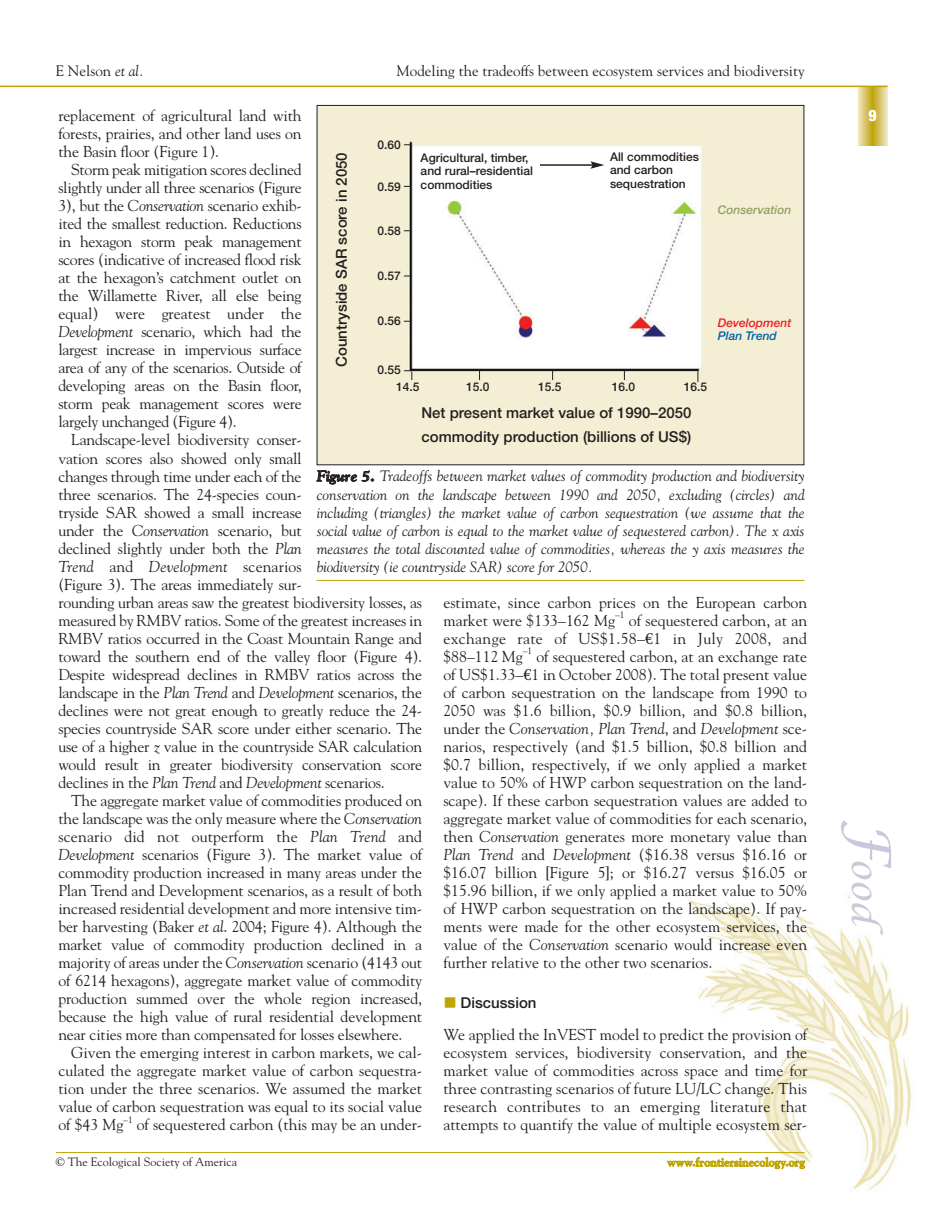
<style>
.page{position:relative;width:946px;height:1218px;background:#fff}
.page>*{position:absolute;margin:0;border:0;box-sizing:border-box;transform-origin:0 0}
.t1{font:italic 36px "Lucida Calligraphy";color:#cbc7dc}
.t2{font:15.75px/18px "Goudy";letter-spacing:-.015em;color:#231f20;text-align:justify}
.t3{font:900 condensed 15.75px "Helvetica Neue";color:#fff}
.t4{font:italic 15px/18px "Goudy";color:#231f20;text-align:justify}
.t5{font:500 15px/24px "Helvetica Neue";color:#231f20}
.t6{font:15px "Goudy";color:#231f20}
.t7{font:500 12px/13.5px "Helvetica Neue";color:#231f20}
.t8{font:12px "Goudy";color:#231f20}
.t9{font:700 12px "Goudy";color:#bea502}
.t10{font:italic 500 12px "Helvetica Neue";color:#8fa265}
.t11{font:italic 500 12px "Helvetica Neue";color:#ee1d23}
.t12{font:italic 500 12px "Helvetica Neue";color:#0161aa}
.s1{font-style:italic}
.s2{font-weight:700}
.s3{font-family:"Euro Serif"}
.s4{font-size:54px}
</style>
<div class="page">
<img style="left:672px;top:896px;width:239px;height:295px">
<img style="left:318px;top:107px;width:484px;height:356px">
<hr style="left:316px;top:580px;width:488px;height:1px;background:#bea502">
<hr style="left:540px;top:164px;width:53px;height:2px;background:#231f20">
<svg style="left:590px;top:161px;width:14px;height:8px"></svg>
<svg style="left:404px;top:370px;width:8px;height:10px"></svg>
<svg style="left:0;top:86px;width:13px;height:1px"></svg>
<div style="left:858px;top:86px;width:29px;height:60px;background:#ede4bb"></div>
<div style="left:859px;top:86px;width:27px;height:60px;background:#eadfae"></div>
<div style="left:860px;top:86px;width:25px;height:60px;background:#e8daa1"></div>
<div style="left:861px;top:86px;width:23px;height:60px;background:#e4d595"></div>
<div style="left:862px;top:86px;width:21px;height:60px;background:#e0cf88"></div>
<div style="left:863px;top:86px;width:19px;height:60px;background:#ddc97b"></div>
<div style="left:864px;top:86px;width:17px;height:60px;background:#d9c671"></div>
<div style="left:865px;top:86px;width:15px;height:60px;background:#d7c165"></div>
<div style="left:866px;top:86px;width:13px;height:60px;background:#d3bc58"></div>
<div style="left:866px;top:86px;width:12px;height:60px;background:#d4bd5c"></div>
<div style="left:867px;top:86px;width:11px;height:60px;background:#cfb84d"></div>
<div style="left:868px;top:86px;width:9px;height:60px;background:#cbb43f"></div>
<div style="left:869px;top:86px;width:7px;height:60px;background:#c8b030"></div>
<div style="left:870px;top:86px;width:5px;height:60px;background:#c5ac1e"></div>
<hr style="left:870px;top:86px;width:4px;height:60px;background:#c6ae27">
<hr style="left:871px;top:86px;width:3px;height:60px;background:#c4ab1a">
<hr style="left:871px;top:86px;width:2px;height:60px;background:#c0a80f">
<hr style="left:872px;top:86px;width:1px;height:60px;background:#bea502">
<hr style="left:13px;top:86px;width:874px;height:1px;background:#bea502">
<hr style="left:56px;top:1152px;width:748px;height:1px;background:#bea502">
<p class="t6" style="left:56px;top:61px;width:89px">E Nelson <span class="s1">et al.</span></p>
<p class="t6" style="left:396px;top:61px;width:409px">Modeling the tradeoffs between ecosystem services and biodiversity</p>
<p class="t2" style="left:58px;top:106px;width:245px">replacement of agricultural land with forests, prairies, and other land uses on the Basin floor (Figure 1).</p>
<p class="t2" style="left:58px;top:160px;width:245px;text-indent:13px">Storm peak mitigation scores declined slightly under all three scenarios (Figure 3), but the <span class="s1">Conservation</span> scenario exhib&shy;ited the smallest reduction. Reductions in hexagon storm peak management scores (indicative of increased flood risk at the hexagon’s catchment outlet on the Willamette River, all else being equal) were greatest under the <span class="s1">Development</span> scenario, which had the largest increase in impervious surface area of any of the scenarios. Outside of developing areas on the Basin floor, storm peak management scores were largely unchanged (Figure 4).</p>
<p class="t2" style="left:58px;top:430px;width:365px;text-align:left;text-indent:13px">Landscape-level biodiversity conser-<br>vation scores also showed only small<br>changes through time under each of the<br>three scenarios. The 24-species coun-<br>tryside SAR showed a small increase<br>under the <span class="s1">Conservation</span> scenario, but<br>declined slightly under both the <span class="s1">Plan<br>Trend</span> and <span class="s1">Development</span> scenarios<br>(Figure 3). The areas immediately sur-<br>rounding urban areas saw the greatest biodiversity losses, as measured by RMBV ratios. Some of the greatest increases in RMBV ratios occurred in the Coast Mountain Range and toward the southern end of the valley floor (Figure 4).<br>Despite widespread declines in RMBV ratios across the landscape in the <span class="s1">Plan Trend</span> and <span class="s1">Development</span> scenarios, the declines were not great enough to greatly reduce the 24- species countryside SAR score under either scenario. The use of a higher <span class="s1">z</span> value in the countryside SAR calculation would result in greater biodiversity conservation score declines in the <span class="s1">Plan Trend</span> and <span class="s1">Development</span> scenarios.</p>
<p class="t2" style="left:58px;top:790px;width:365px;text-indent:13px">The aggregate market value of commodities produced on the landscape was the only measure where the <span class="s1">Conservation </span>scenario did not outperform the <span class="s1">Plan Trend</span> and <span class="s1">Development</span> scenarios (Figure 3). The market value of commodity production increased in many areas under the Plan Trend and Development scenarios, as a result of both increased residential development and more intensive tim&shy;ber harvesting (Baker <span class="s1">et al</span>. 2004; Figure 4). Although the market value of commodity production declined in a majority of areas under the <span class="s1">Conservation</span> scenario (4143 out of 6214 hexagons), aggregate market value of commodity production summed over the whole region increased, because the high value of rural residential development near cities more than compensated for losses elsewhere.</p>
<p class="t2" style="left:58px;top:1042px;width:365px;text-indent:13px">Given the emerging interest in carbon markets, we cal&shy;culated the aggregate market value of carbon sequestra&shy;tion under the three scenarios. We assumed the market value of carbon sequestration was equal to its social value of $43 Mg<sup>–1</sup> of sequestered carbon (this may be an under-</p>
<p class="t7" style="left:377px;top:137px;width:25px">0.60</p>
<p class="t7" style="left:377px;top:179px;width:25px">0.59</p>
<p class="t7" style="left:377px;top:224px;width:25px">0.58</p>
<p class="t7" style="left:377px;top:269px;width:25px">0.57</p>
<p class="t7" style="left:377px;top:314px;width:25px">0.56</p>
<p class="t7" style="left:420px;top:151px;width:114px">Agricultural, timber, and rural–residential commodities</p>
<p class="t7" style="left:610px;top:150px;width:90px">All commodities and carbon sequestration</p>
<p class="t5" style="left:329px;top:367px;width:216px;rotate:-90deg">Countryside SAR score in 2050</p>
<p class="t10" style="left:717px;top:203px;width:75px">Conservation</p>
<p class="t11" style="left:717px;top:315px;width:75px">Development</p>
<p class="t12" style="left:717px;top:329px;width:61px">Plan Trend</p>
<p class="t7" style="left:396px;top:361px;width:25px;line-height:17px;text-indent:-19px">0.55<br>14.5</p>
<p class="t7" style="left:466px;top:380px;width:25px">15.0</p>
<p class="t7" style="left:538px;top:380px;width:25px">15.5</p>
<p class="t7" style="left:611px;top:380px;width:25px">16.0</p>
<p class="t7" style="left:683px;top:380px;width:25px">16.5</p>
<p class="t5" style="left:421px;top:401px;width:271px">Net present market value of 1990–2050 commodity production (billions of US$)</p>
<p class="t4" style="left:316px;top:467px;width:489px"><span class="s2">Figure 5.</span> Tradeoffs between market values of commodity production and biodiversity conservation on the landscape between 1990 and 2050, excluding (circles) and including (triangles) the market value of carbon sequestration (we assume that the social value of carbon is equal to the market value of sequestered carbon). The x axis measures the total discounted value of commodities, whereas the y axis measures the biodiversity (ie countryside SAR) score for 2050.</p>
<p class="t2" style="left:443px;top:592px;width:365px">estimate, since carbon prices on the European carbon market were $133–162 Mg<sup>–1</sup> of sequestered carbon, at an exchange rate of US$1.58–<span class="s3">€</span>1 in July 2008, and $88–112 Mg<sup>–1</sup> of sequestered carbon, at an exchange rate of US$1.33–<span class="s3">€</span>1 in October 2008). The total present value of carbon sequestration on the landscape from 1990 to 2050 was $1.6 billion, $0.9 billion, and $0.8 billion, under the <span class="s1">Conservation, Plan Trend</span>, and <span class="s1">Development</span> sce&shy;narios, respectively (and $1.5 billion, $0.8 billion and $0.7 billion, respectively, if we only applied a market value to 50% of HWP carbon sequestration on the land&shy;scape). If these carbon sequestration values are added to aggregate market value of commodities for each scenario, then <span class="s1">Conservation</span> generates more monetary value than <span class="s1">Plan Trend</span> and <span class="s1">Development</span> ($16.38 versus $16.16 or $16.07 billion [Figure 5]; or $16.27 versus $16.05 or $15.96 billion, if we only applied a market value to 50% of HWP carbon sequestration on the landscape). If pay&shy;ments were made for the other ecosystem services, the value of the <span class="s1">Conservation</span> scenario would increase even further relative to the other two scenarios.</p>
<p class="t5" style="left:460px;top:990px;width:77px">Discussion</p>
<p class="t2" style="left:443px;top:1024px;width:365px">We applied the InVEST model to predict the provision of ecosystem services, biodiversity conservation, and the market value of commodities across space and time for three contrasting scenarios of future LU/LC change. This research contributes to an emerging literature that attempts to quantify the value of multiple ecosystem ser-</p>
<p class="t8" style="left:56px;top:1154px;width:183px">© The Ecological Society of America</p>
<p class="t9" style="left:667px;top:1154px;width:139px">www.frontiersinecology.org</p>
<p class="t3" style="left:868px;top:106px;width:10px">9</p>
<h1 class="t1" style="left:886px;top:820px;width:117px;rotate:90deg"><span class="s4">F</span>ood</h1>
</div>
